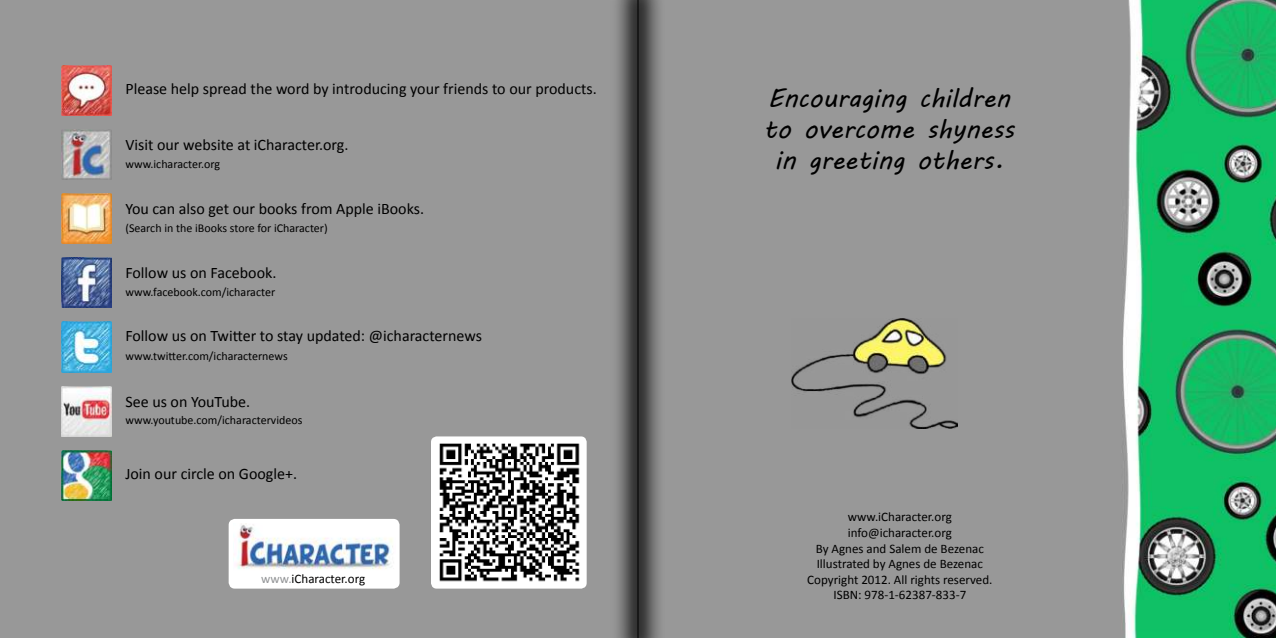
<style>
.page{position:relative;width:1276px;height:638px;background:#fff}
.page>*{position:absolute;margin:0;border:0;box-sizing:border-box;transform-origin:0 0}
.t1{font:26px/31.2px "MV Boli";color:#000;text-align:center}
.t2{font:16px "Calibri";color:#000}
.t3{font:13px/15.6px "Calibri";color:#000;text-align:center}
.t4{font:12px "Calibri";color:#000}
.s1{color:#939597}
</style>
<div class="page">
<div style="left:0;top:0;width:611px;height:638px;background:#989898"></div>
<img style="left:665px;top:0;width:611px;height:638px">
<img style="left:791px;top:319px;width:166px;height:110px">
<div style="left:229px;top:519px;width:170px;height:69px;background:#fff;border-radius:6px"></div>
<img style="left:233px;top:523px;width:160px;height:47px">
<img style="left:61px;top:258px;width:50px;height:50px">
<img style="left:61px;top:129px;width:50px;height:50px">
<img style="left:61px;top:450px;width:50px;height:50px">
<img style="left:61px;top:194px;width:50px;height:50px">
<img style="left:61px;top:65px;width:50px;height:50px">
<img style="left:61px;top:322px;width:50px;height:50px">
<img style="left:61px;top:386px;width:50px;height:50px">
<img style="left:431px;top:436px;width:155px;height:152px">
<svg style="left:611px;top:0;width:54px;height:638px;background:#676767"></svg>
<hr style="left:637px;top:0;width:1px;height:638px;background:#000">
<p class="t2" style="left:125px;top:83px;width:473px">Please help spread the word by introducing your friends to our products.</p>
<p class="t2" style="left:125px;top:138px;width:224px">Visit our website at iCharacter.org.</p>
<p class="t4" style="left:125px;top:159px;width:96px">www.icharacter.org</p>
<p class="t2" style="left:125px;top:203px;width:300px">You can also get our books from Apple iBooks.</p>
<p class="t4" style="left:125px;top:223px;width:204px">(Search in the iBooks store for iCharacter)</p>
<p class="t2" style="left:125px;top:267px;width:152px">Follow us on Facebook.</p>
<p class="t4" style="left:125px;top:287px;width:151px">www.facebook.com/icharacter</p>
<p class="t2" style="left:125px;top:326px;width:358px">Follow us on Twitter to stay updated: @icharacternews</p>
<p class="t4" style="left:125px;top:349px;width:164px">www.twitter.com/icharacternews</p>
<p class="t2" style="left:125px;top:395px;width:126px">See us on YouTube.</p>
<p class="t4" style="left:125px;top:416px;width:178px">www.youtube.com/icharactervideos</p>
<p class="t2" style="left:125px;top:468px;width:173px">Join our circle on Google+.</p>
<p class="t3" style="left:261px;top:571px;width:105px"><span class="s1">www.</span>iCharacter.org</p>
<h1 class="t1" style="left:763px;top:84px;width:252px">Encouraging children to overcome shyness in greeting others.</h1>
<p class="t3" style="left:807px;top:510px;width:187px">www.iCharacter.org info@icharacter.org<br>By Agnes and Salem de Bezenac<br>Illustrated by Agnes de Bezenac<br>Copyright 2012. All rights reserved.<br>ISBN: 978-1-62387-833-7</p>
</div>
